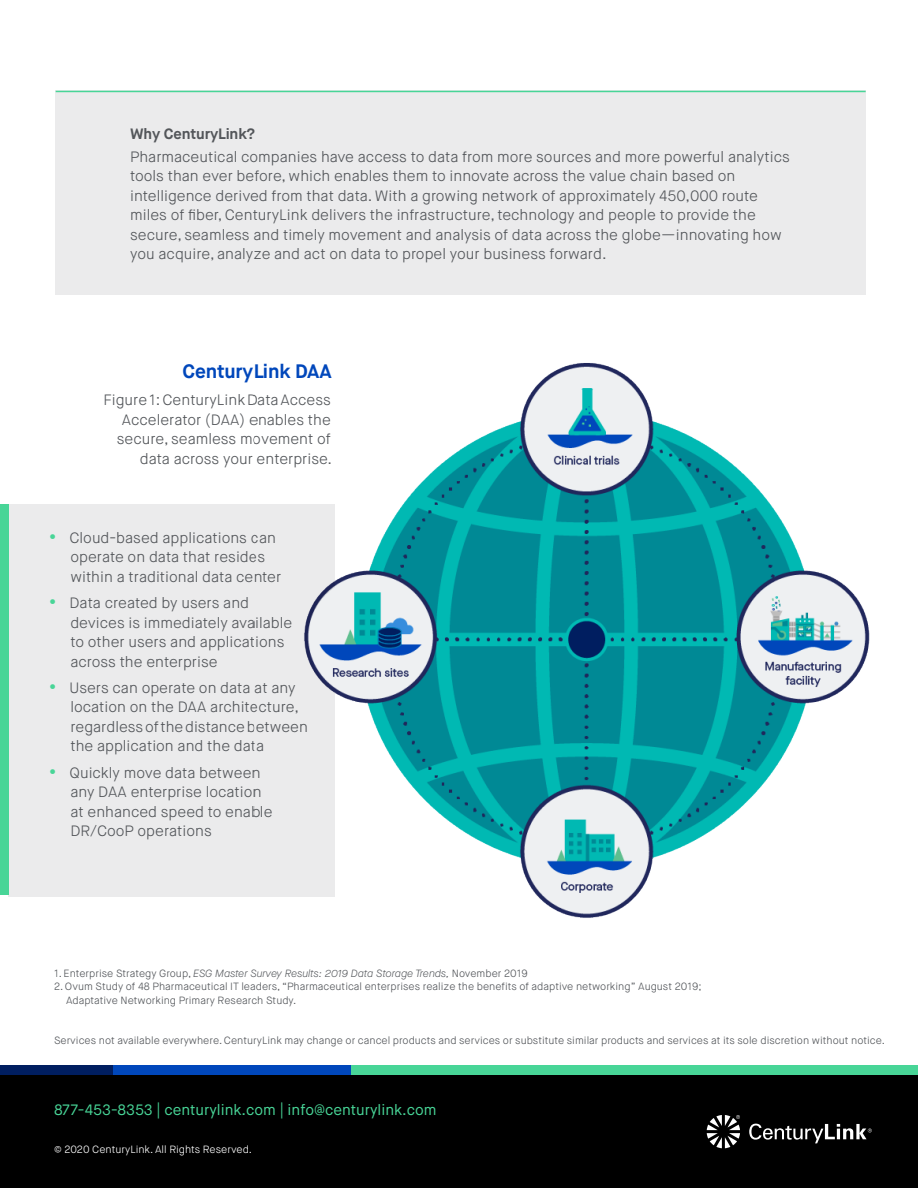
<style>
.page{position:relative;width:918px;height:1188px;background:#fff}
.page>*{position:absolute;margin:0;border:0;box-sizing:border-box;transform-origin:0 0}
.Graphic_Boxed_Headin{font:700 19.5px "Maison Neue";letter-spacing:-.01em;color:#0047bb}
.Graphic_Boxed_Copy{font:300 15px/19.5px "Maison Neue";color:#53565a}
.t1{font:15px "Maison Neue";color:#48d597}
.Graphic_Boxed_Headin-2{font:700 15px "Maison Neue";letter-spacing:-.01em;color:#53565a}
.Footnotes{font:300 10.5px/13.5px "Maison Neue";color:#53565a}
.Footnotes-2{font:italic 300 10.5px "Maison Neue";color:#53565a}
.t2{font:300 10.5px "Maison Neue";color:#fff}
.s1{font-weight:700;font-size:19.5px;color:#48d597}
.s2{font-style:normal}
</style>
<div class="page">
<div style="left:0;top:1070px;width:918px;height:118px;background:#000"></div>
<div style="left:351px;top:1065px;width:567px;height:10px;background:#48d597"></div>
<div style="left:0;top:1065px;width:113px;height:10px;background:#001e60"></div>
<div style="left:113px;top:1065px;width:238px;height:10px;background:#0047bb"></div>
<svg style="left:707px;top:1115px;width:33px;height:33px"></svg>
<svg style="left:749px;top:1123px;width:123px;height:20px"></svg>
<div style="left:56px;top:91px;width:810px;height:204px;background:#ebebec"></div>
<hr style="left:56px;top:91px;width:810px;height:1px;background:#48d597">
<div style="left:9px;top:504px;width:326px;height:392px;background:#ebebec"></div>
<div style="left:0;top:504px;width:8px;height:391px;background:#48d597"></div>
<img style="left:255px;top:363px;width:615px;height:555px">
<p class="Graphic_Boxed_Headin-2" style="left:130px;top:124px;width:126px">Why CenturyLink?</p>
<p class="Graphic_Boxed_Copy" style="left:130px;top:147px;width:661px">Pharmaceutical companies have access to data from more sources and more powerful analytics tools than ever before, which enables them to innovate across the value chain based on intelligence derived from that data. With a growing network of approximately 450,000 route miles of fiber, CenturyLink delivers the infrastructure, technology and people to provide the secure, seamless and timely movement and analysis of data across the globe—innovating how you acquire, analyze and act on data to propel your business forward.</p>
<p class="Graphic_Boxed_Headin" style="left:182px;top:358px;width:151px">CenturyLink DAA</p>
<p class="Graphic_Boxed_Copy" style="left:103px;top:390px;width:230px;text-align:right">Figure 1: CenturyLink Data Access<br>Accelerator (DAA) enables the secure, seamless movement of data across your enterprise.</p>
<p class="Graphic_Boxed_Copy" style="left:70px;top:528px;width:212px;text-indent:-21px"><span class="s1">•</span> Cloud-based applications can operate on data that resides within a traditional data center</p>
<p class="Graphic_Boxed_Copy" style="left:70px;top:593px;width:223px;text-indent:-21px"><span class="s1">•</span> Data created by users and devices is immediately available to other users and applications across the enterprise</p>
<p class="Graphic_Boxed_Copy" style="left:70px;top:678px;width:239px;text-indent:-21px"><span class="s1">•</span> Users can operate on data at any location on the DAA architecture, regardless of the distance between the application and the data</p>
<p class="Graphic_Boxed_Copy" style="left:70px;top:763px;width:204px;text-indent:-21px"><span class="s1">•</span> Quickly move data between any DAA enterprise location at enhanced speed to enable<br>DR/CooP operations</p>
<p class="Footnotes-2" style="left:54px;top:966px;width:475px"><span class="s2">1. Enterprise Strategy Group,</span> ESG Master Survey Results: 2019 Data Storage Trends, <span class="s2">November 2019</span></p>
<p class="Footnotes" style="left:66px;top:980px;width:637px;text-indent:-12px">2. Ovum Study of 48 Pharmaceutical IT leaders, “Pharmaceutical enterprises realize the benefits of adaptive networking” August 2019;<br>Adaptative Networking Primary Research Study.</p>
<p class="Footnotes" style="left:54px;top:1034px;width:833px">Services not available everywhere. CenturyLink may change or cancel products and services or substitute similar products and services at its sole discretion without notice.</p>
<p class="t1" style="left:54px;top:1101px;width:384px">877-453-8353 | centurylink.com | info@centurylink.com</p>
<p class="t2" style="left:54px;top:1143px;width:200px">© 2020 CenturyLink. All Rights Reserved.</p>
</div>
